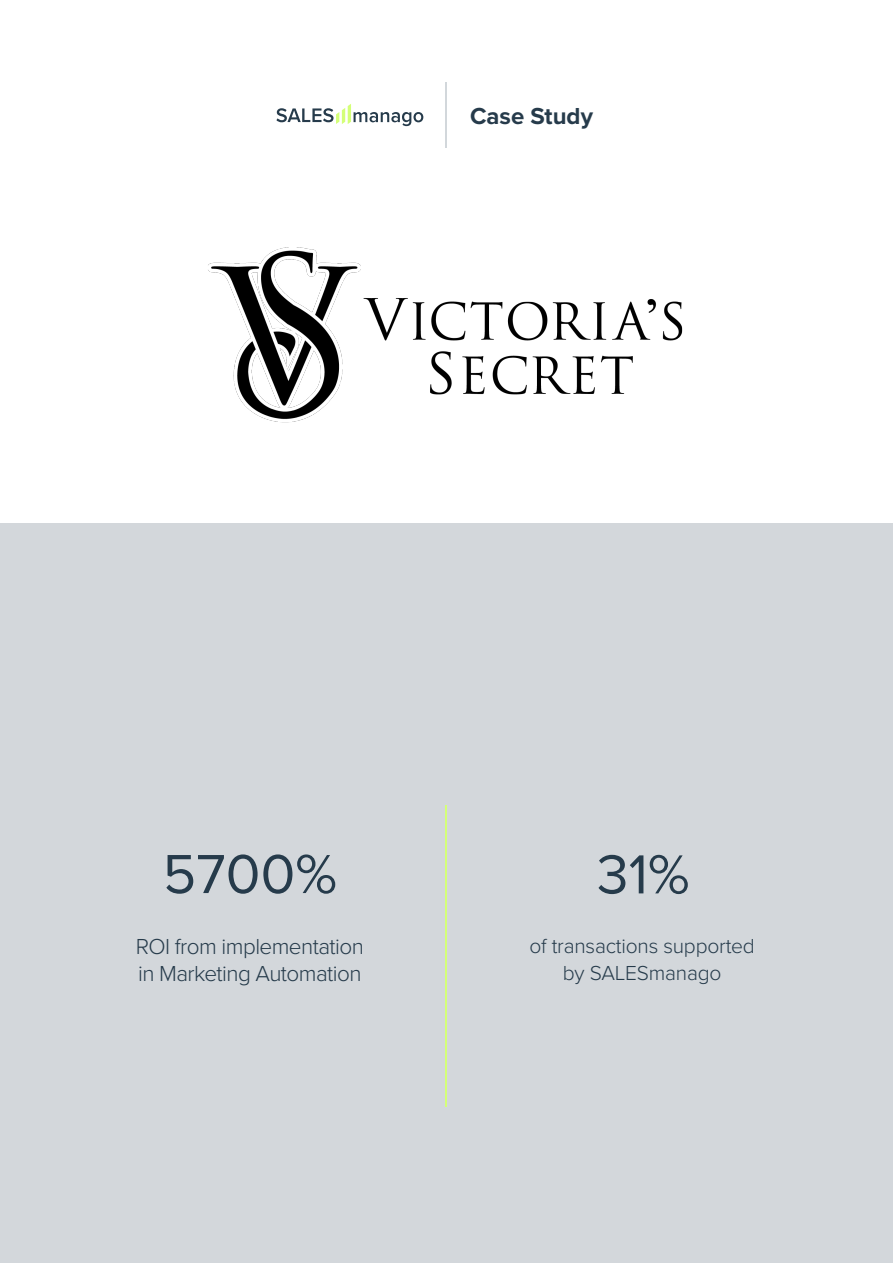
<style>
.page{position:relative;width:893px;height:1263px;background:#fff}
.page>*{position:absolute;margin:0;border:0;box-sizing:border-box;transform-origin:0 0}
.t1{font:57px "Proxima Nova";color:#263b4b}
.t2{font:700 24px "Proxima Nova";color:#263b4b}
.t3{font:300 22.5px "Proxima Nova";letter-spacing:-.025em;color:#263b4b}
.t4{font:300 21px "Proxima Nova";letter-spacing:-.01em;color:#263b4b}
</style>
<div class="page">
<div style="left:0;top:523px;width:893px;height:740px;background:#d3d7db"></div>
<hr style="left:446px;top:805px;width:1px;height:301px;background:#d4ff78">
<img style="left:208px;top:247px;width:475px;height:176px">
<hr style="left:446px;top:82px;width:1px;height:65px;background:#d2d7db">
<svg style="left:276px;top:104px;width:147px;height:22px"></svg>
<p class="t2" style="left:470px;top:98px;width:124px">Case Study</p>
<p class="t1" style="left:163px;top:831px;width:176px">5700%</p>
<p class="t1" style="left:597px;top:832px;width:94px">31%</p>
<p class="t3" style="left:136px;top:930px;width:230px">ROI from implementation</p>
<p class="t3" style="left:138px;top:957px;width:225px">in Marketing Automation</p>
<p class="t4" style="left:529px;top:930px;width:227px">of transactions supported</p>
<p class="t4" style="left:563px;top:957px;width:160px">by SALESmanago</p>
</div>
